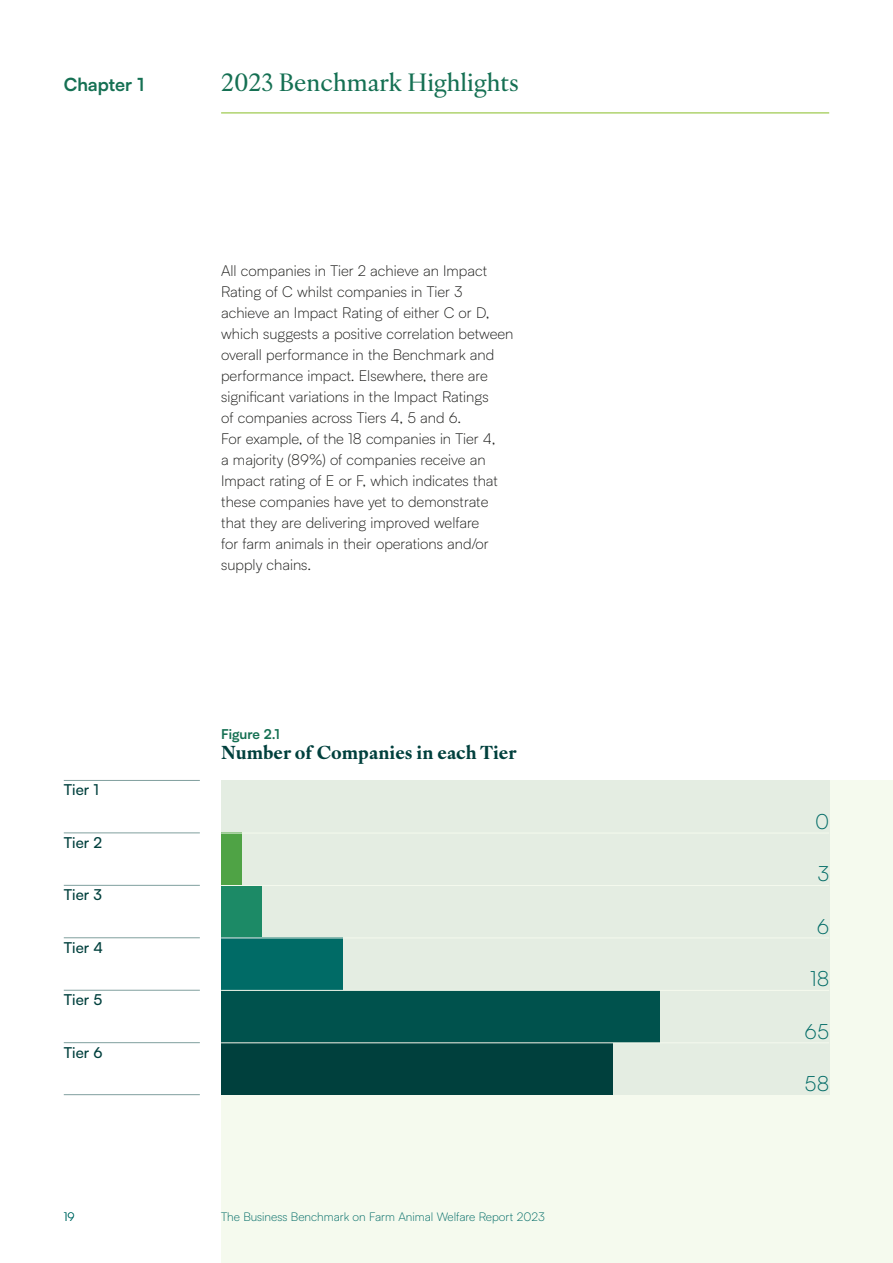
<style>
.page{position:relative;width:893px;height:1263px;background:#fff}
.page>*{position:absolute;margin:0;border:0;box-sizing:border-box;transform-origin:0 0}
.t1{font:500 24px "Ivy Ora Text";color:#157053}
.t2{font:300 21px "Satoshi";color:#006b66}
.t3{font:700 18px "Ivy Ora Text";color:#00403d}
.t4{font:700 18px "Satoshi";letter-spacing:-.005em;color:#157053}
.t5{font:300 15px/21px "Satoshi";color:#1d1d1b}
.t6{font:500 15px "Satoshi";color:#00403d}
.t7{font:700 13.5px "Satoshi";color:#157053}
.t8{font:300 12px "Satoshi";color:#006b66}
</style>
<div class="page">
<div style="left:221px;top:780px;width:672px;height:483px;background:#f5faee"></div>
<div style="left:221px;top:780px;width:608px;height:315px;background:#e4ede2"></div>
<hr style="left:221px;top:113px;width:608px;height:1px;background:#87bd26">
<hr style="left:64px;top:780px;width:136px;height:1px;background:#809f9e">
<hr style="left:64px;top:833px;width:136px;height:1px;background:#809f9e">
<hr style="left:64px;top:885px;width:136px;height:1px;background:#809f9e">
<hr style="left:64px;top:937px;width:136px;height:1px;background:#809f9e">
<hr style="left:64px;top:990px;width:136px;height:1px;background:#809f9e">
<hr style="left:64px;top:1042px;width:136px;height:1px;background:#809f9e">
<hr style="left:64px;top:1094px;width:136px;height:1px;background:#809f9e">
<div style="left:221px;top:833px;width:20px;height:52px;background:#4fa345"></div>
<div style="left:221px;top:885px;width:41px;height:52px;background:#1c8a66"></div>
<div style="left:221px;top:937px;width:122px;height:53px;background:#006b66"></div>
<div style="left:221px;top:990px;width:439px;height:52px;background:#00524d"></div>
<div style="left:221px;top:1042px;width:392px;height:53px;background:#00403d"></div>
<hr style="left:221px;top:1042px;width:608px;height:1px;background:#f5faee">
<hr style="left:221px;top:990px;width:608px;height:1px;background:#f5faee">
<hr style="left:221px;top:937px;width:608px;height:1px;background:#f5faee">
<hr style="left:221px;top:885px;width:608px;height:1px;background:#f5faee">
<hr style="left:221px;top:833px;width:608px;height:1px;background:#f5faee">
<p class="t4" style="left:64px;top:72px;width:82px">Chapter 1</p>
<p class="t6" style="left:64px;top:779px;width:37px">Tier 1</p>
<p class="t6" style="left:64px;top:832px;width:40px">Tier 2</p>
<p class="t6" style="left:64px;top:884px;width:40px">Tier 3</p>
<p class="t6" style="left:64px;top:937px;width:41px">Tier 4</p>
<p class="t6" style="left:64px;top:989px;width:40px">Tier 5</p>
<p class="t6" style="left:64px;top:1042px;width:40px">Tier 6</p>
<p class="t8" style="left:64px;top:1209px;width:12px">19</p>
<h1 class="t1" style="left:221px;top:64px;width:299px">2023 Benchmark Highlights</h1>
<p class="t5" style="left:221px;top:260px;width:294px">All companies in Tier 2 achieve an Impact Rating of C whilst companies in Tier 3 achieve an Impact Rating of either C or D, which suggests a positive correlation between overall performance in the Benchmark and performance impact. Elsewhere, there are significant variations in the Impact Ratings<br>of companies across Tiers 4, 5 and 6.<br>For example, of the 18 companies in Tier 4,<br>a majority (89%) of companies receive an Impact rating of E or F, which indicates that these companies have yet to demonstrate that they are delivering improved welfare<br>for farm animals in their operations and/or supply chains.</p>
<p class="t7" style="left:221px;top:724px;width:60px">Figure 2.1</p>
<p class="t3" style="left:221px;top:737px;width:297px">Number of Companies in each Tier</p>
<p class="t8" style="left:221px;top:1209px;width:325px">The Business Benchmark on Farm Animal Welfare Report 2023</p>
<h2 class="t2" style="left:815px;top:808px;width:16px">0</h2>
<h2 class="t2" style="left:817px;top:860px;width:13px">3</h2>
<h2 class="t2" style="left:817px;top:913px;width:14px">6</h2>
<h2 class="t2" style="left:810px;top:965px;width:21px">18</h2>
<h2 class="t2" style="left:805px;top:1018px;width:26px">65</h2>
<h2 class="t2" style="left:805px;top:1070px;width:26px">58</h2>
</div>
